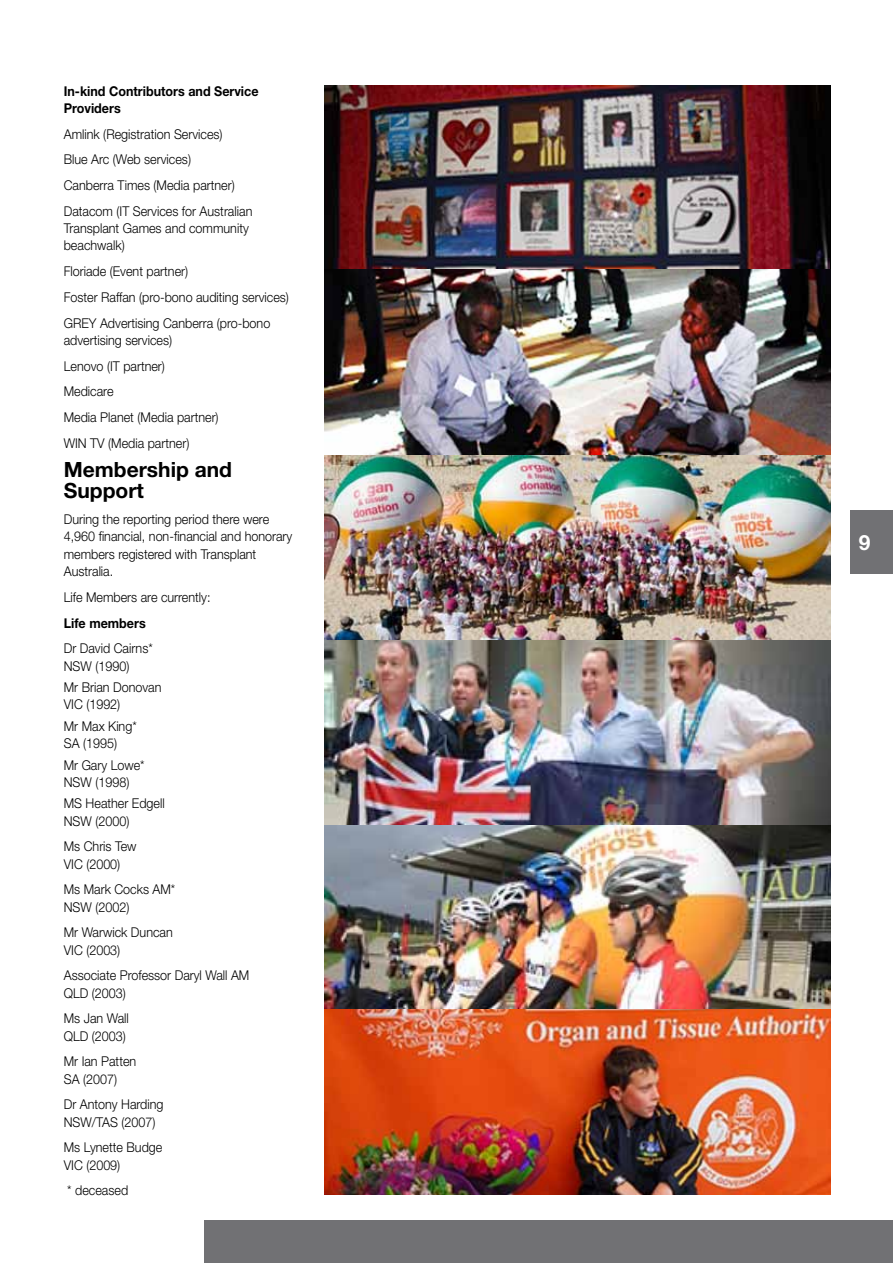
<style>
.page{position:relative;width:893px;height:1263px;background:#fff}
.page>*{position:absolute;margin:0;border:0;box-sizing:border-box;transform-origin:0 0}
.t1{font:700 21px/21px "Helvetica Neue";color:#000}
.t2{font:700 21px "Helvetica Neue";color:#fff}
.t3{font:300 13.5px/17.2px "Helvetica Neue";color:#000;scale:.93 1}
.t4{font:700 13.5px/17.2px "Helvetica Neue";color:#000;scale:.93 1}
</style>
<div class="page">
<div style="left:204px;top:1220px;width:689px;height:43px;background:#717174"></div>
<div style="left:850px;top:510px;width:43px;height:64px;background:#717174"></div>
<img style="left:325px;top:85px;width:505px;height:185px">
<img style="left:325px;top:270px;width:506px;height:185px">
<img style="left:325px;top:455px;width:506px;height:185px">
<img style="left:325px;top:640px;width:506px;height:185px">
<img style="left:325px;top:825px;width:506px;height:185px">
<img style="left:325px;top:1010px;width:506px;height:185px">
<p class="t4" style="left:64px;top:82px;width:211px">In-kind Contributors and Service<br>Providers</p>
<p class="t3" style="left:64px;top:121px;width:204px;line-height:25.8px">Amlink (Registration Services)<br>Blue Arc (Web services)<br>Canberra Times (Media partner)<br>Datacom (IT Services for Australian</p>
<p class="t3" style="left:64px;top:219px;width:201px">Transplant Games and community beachwalk)</p>
<p class="t3" style="left:64px;top:258px;width:244px;line-height:25.8px">Floriade (Event partner)<br>Foster Raffan (pro-bono auditing services)<br>GREY Advertising Canberra (pro-bono</p>
<p class="t3" style="left:64px;top:327px;width:168px;line-height:25.8px">advertising services)<br>Lenovo (IT partner)<br>Medicare<br>Media Planet (Media partner)<br>WIN TV (Media partner)</p>
<h1 class="t1" style="left:64px;top:459px;width:170px">Membership and<br>Support</h1>
<p class="t3" style="left:64px;top:510px;width:247px">During the reporting period there were 4,960 financial, non-financial and honorary members registered with Transplant Australia.</p>
<p class="t3" style="left:64px;top:588px;width:159px">Life Members are currently:</p>
<p class="t4" style="left:64px;top:614px;width:90px">Life members</p>
<p class="t3" style="left:64px;top:639px;width:97px">Dr David Cairns*<br>NSW (1990)</p>
<p class="t3" style="left:64px;top:678px;width:107px">Mr Brian Donovan<br>VIC (1992)</p>
<p class="t3" style="left:64px;top:717px;width:80px">Mr Max King*<br>SA (1995)</p>
<p class="t3" style="left:64px;top:756px;width:89px">Mr Gary Lowe*<br>NSW (1998)</p>
<p class="t3" style="left:64px;top:794px;width:110px">MS Heather Edgell<br>NSW (2000)</p>
<p class="t3" style="left:64px;top:837px;width:80px">Ms Chris Tew<br>VIC (2000)</p>
<p class="t3" style="left:64px;top:881px;width:122px">Ms Mark Cocks AM*<br>NSW (2002)</p>
<p class="t3" style="left:64px;top:924px;width:119px">Mr Warwick Duncan<br>VIC (2003)</p>
<p class="t3" style="left:64px;top:967px;width:201px">Associate Professor Daryl Wall AM<br>QLD (2003)</p>
<p class="t3" style="left:64px;top:1010px;width:71px">Ms Jan Wall<br>QLD (2003)</p>
<p class="t3" style="left:64px;top:1053px;width:80px">Mr Ian Patten<br>SA (2007)</p>
<p class="t3" style="left:64px;top:1096px;width:109px">Dr Antony Harding<br>NSW/TAS (2007)</p>
<p class="t3" style="left:64px;top:1139px;width:108px">Ms Lynette Budge<br>VIC (2009)</p>
<p class="t3" style="left:67px;top:1182px;width:67px">* deceased</p>
<h1 class="t2" style="left:859px;top:530px;width:13px">9</h1>
</div>
